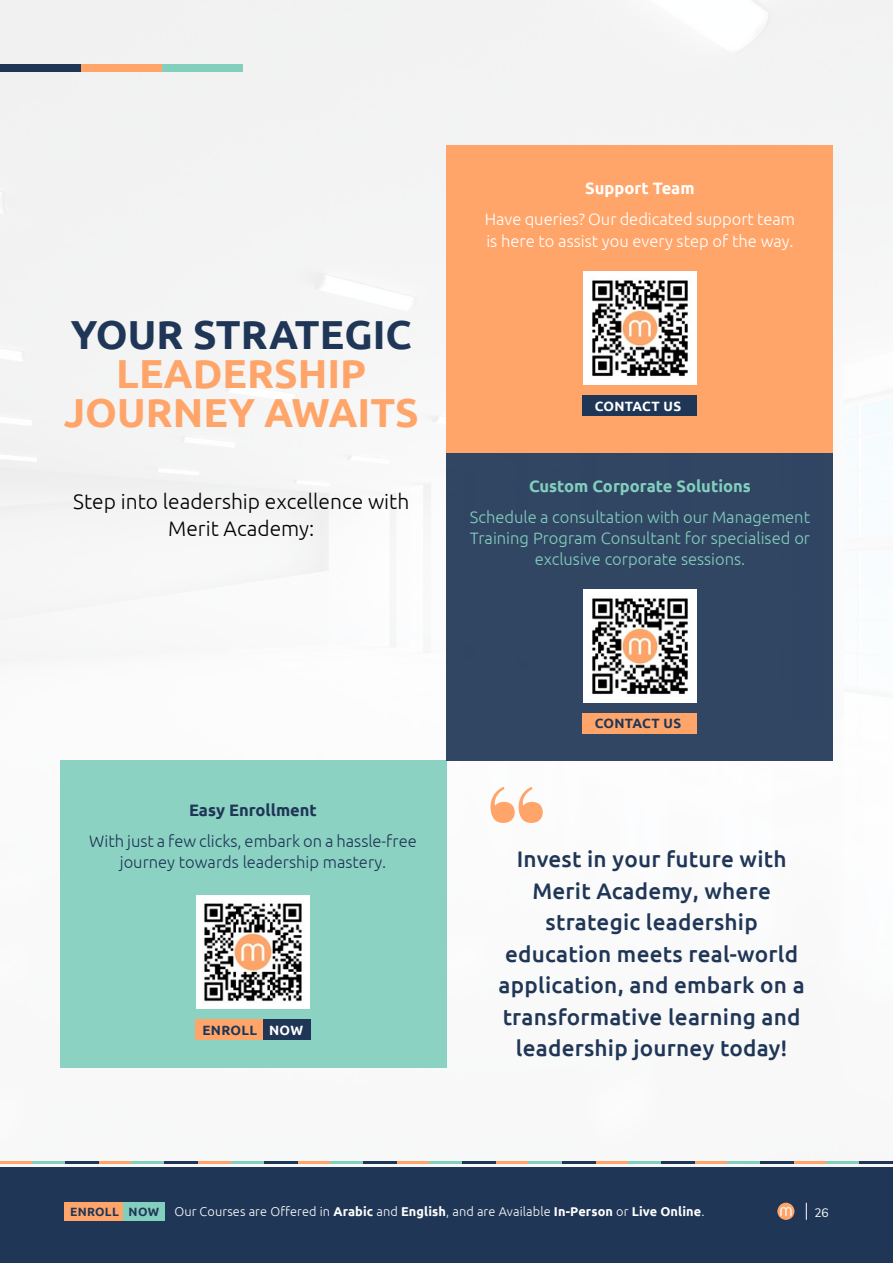
<style>
.page{position:relative;width:893px;height:1263px;background:#fff}
.page>*{position:absolute;margin:0;border:0;box-sizing:border-box;transform-origin:0 0}
.t1{font:700 40.5px/39px "Ubuntu";color:#ffa56a;text-align:center}
.t2{font:700 40.5px "Ubuntu";color:#1f3656}
.t3{font:500 22.5px/31.5px "Ubuntu";letter-spacing:.01em;color:#1f3656;text-align:center}
.t4{font:300 21px/27px "Ubuntu";color:#000;text-align:center}
.t5{font:300 16.5px/21px "Ubuntu";color:#83cfbe;text-align:center}
.t6{font:300 16.5px/21.5px "Ubuntu";color:#1f3656;text-align:center}
.t7{font:300 16.5px/21.5px "Ubuntu";color:#fff}
.t8{font:700 16.5px "Ubuntu";color:#83cfbe}
.t9{font:700 16.5px "Ubuntu";color:#1f3656}
.t10{font:700 16.5px "Ubuntu";color:#fff}
.t11{font:700 13.5px "Ubuntu";letter-spacing:.025em;color:#1f3656}
.t12{font:700 13.5px "Ubuntu";letter-spacing:.025em;color:#fff}
.t13{font:300 12.75px "Ubuntu";letter-spacing:.01em;color:#fff}
.t14{font:12px "Muli";color:#fff}
.s1{color:#fff}
.s2{font-weight:700;font-size:12px;color:#1f3656}
.s3{font-weight:700}
</style>
<div class="page">
<div style="left:0;top:0;width:893px;height:1068px;background:#f6f7f7"></div>
<div style="left:81px;top:64px;width:81px;height:7px;background:#ffa56a"></div>
<div style="left:162px;top:64px;width:81px;height:7px;background:#83cfbe"></div>
<div style="left:0;top:64px;width:81px;height:7px;background:#1f3656"></div>
<div style="left:60px;top:760px;width:386px;height:307px;background:#8cd2c2"></div>
<div style="left:446px;top:145px;width:387px;height:308px;background:#ffa56a"></div>
<div style="left:446px;top:453px;width:387px;height:307px;background:#314663"></div>
<svg style="left:490px;top:787px;width:53px;height:36px"></svg>
<div style="left:195px;top:1019px;width:68px;height:21px;background:#ffa56a"></div>
<div style="left:263px;top:1019px;width:48px;height:21px;background:#1f3656"></div>
<img style="left:196px;top:896px;width:114px;height:113px">
<div style="left:582px;top:713px;width:114px;height:21px;background:#ffa56a"></div>
<img style="left:583px;top:589px;width:113px;height:113px">
<div style="left:582px;top:395px;width:114px;height:21px;background:#1f3656"></div>
<img style="left:583px;top:272px;width:113px;height:113px">
<hr style="left:0;top:1161px;width:32px;height:3px;background:#ffa56a">
<hr style="left:396px;top:1161px;width:34px;height:3px;background:#ffa56a">
<hr style="left:198px;top:1161px;width:33px;height:3px;background:#ffa56a">
<hr style="left:595px;top:1161px;width:33px;height:3px;background:#ffa56a">
<hr style="left:99px;top:1161px;width:33px;height:3px;background:#ffa56a">
<hr style="left:496px;top:1161px;width:33px;height:3px;background:#ffa56a">
<hr style="left:297px;top:1161px;width:33px;height:3px;background:#ffa56a">
<hr style="left:694px;top:1161px;width:33px;height:3px;background:#ffa56a">
<hr style="left:794px;top:1161px;width:33px;height:3px;background:#ffa56a">
<hr style="left:32px;top:1161px;width:34px;height:3px;background:#83cfbe">
<hr style="left:430px;top:1161px;width:33px;height:3px;background:#83cfbe">
<hr style="left:231px;top:1161px;width:33px;height:3px;background:#83cfbe">
<hr style="left:628px;top:1161px;width:33px;height:3px;background:#83cfbe">
<hr style="left:132px;top:1161px;width:33px;height:3px;background:#83cfbe">
<hr style="left:529px;top:1161px;width:33px;height:3px;background:#83cfbe">
<hr style="left:330px;top:1161px;width:33px;height:3px;background:#83cfbe">
<hr style="left:727px;top:1161px;width:34px;height:3px;background:#83cfbe">
<hr style="left:827px;top:1161px;width:33px;height:3px;background:#83cfbe">
<hr style="left:66px;top:1161px;width:33px;height:3px;background:#1f3656">
<hr style="left:463px;top:1161px;width:33px;height:3px;background:#1f3656">
<hr style="left:264px;top:1161px;width:33px;height:3px;background:#1f3656">
<hr style="left:661px;top:1161px;width:33px;height:3px;background:#1f3656">
<hr style="left:165px;top:1161px;width:33px;height:3px;background:#1f3656">
<hr style="left:562px;top:1161px;width:33px;height:3px;background:#1f3656">
<hr style="left:363px;top:1161px;width:33px;height:3px;background:#1f3656">
<hr style="left:761px;top:1161px;width:33px;height:3px;background:#1f3656">
<hr style="left:860px;top:1161px;width:33px;height:3px;background:#1f3656">
<div style="left:0;top:1167px;width:893px;height:96px;background:#1f3656"></div>
<div style="left:64px;top:1202px;width:59px;height:18px;background:#ffa56a"></div>
<div style="left:123px;top:1202px;width:42px;height:18px;background:#83cfbe"></div>
<svg style="left:806px;top:1203px;width:1px;height:17px"></svg>
<img style="left:777px;top:1203px;width:17px;height:17px;border-radius:9px">
<h1 class="t2" style="left:71px;top:310px;width:342px">YOUR STRATEGIC</h1>
<h1 class="t1" style="left:64px;top:354px;width:357px">LEADERSHIP<br>JOURNEY AWAITS</h1>
<p class="t4" style="left:73px;top:488px;width:338px">Step into leadership excellence with<br>Merit Academy:</p>
<p class="t10" style="left:585px;top:178px;width:111px">Support Team</p>
<p class="t7" style="left:485px;top:208px;width:312px">Have queries? Our dedicated support team is here to assist you every step of the way.</p>
<p class="t12" style="left:595px;top:398px;width:88px">CONTACT US</p>
<p class="t8" style="left:529px;top:476px;width:223px">Custom Corporate Solutions</p>
<p class="t5" style="left:470px;top:506px;width:342px">Schedule a consultation with our Management<br>Training Program Consultant for specialised or exclusive corporate sessions.</p>
<p class="t9" style="left:189px;top:800px;width:129px">Easy Enrollment</p>
<p class="t6" style="left:89px;top:829px;width:329px">With just a few clicks, embark on a hassle-free journey towards leadership mastery.</p>
<p class="t11" style="left:202px;top:1022px;width:102px">ENROLL <span class="s1">NOW</span></p>
<p class="t11" style="left:595px;top:715px;width:88px">CONTACT US</p>
<p class="t3" style="left:499px;top:843px;width:308px">Invest in your future with<br>Merit Academy, where strategic leadership education meets real-world application, and embark on a transformative learning and leadership journey today!</p>
<p class="t13" style="left:70px;top:1204px;width:636px"><span class="s2">ENROLL NOW</span> Our Courses are Offered in <span class="s3">Arabic</span> and <span class="s3">English</span>, and are Available <span class="s3">In-Person</span> or <span class="s3">Live Online</span>.</p>
<p class="t14" style="left:814px;top:1204px;width:16px">26</p>
</div>
